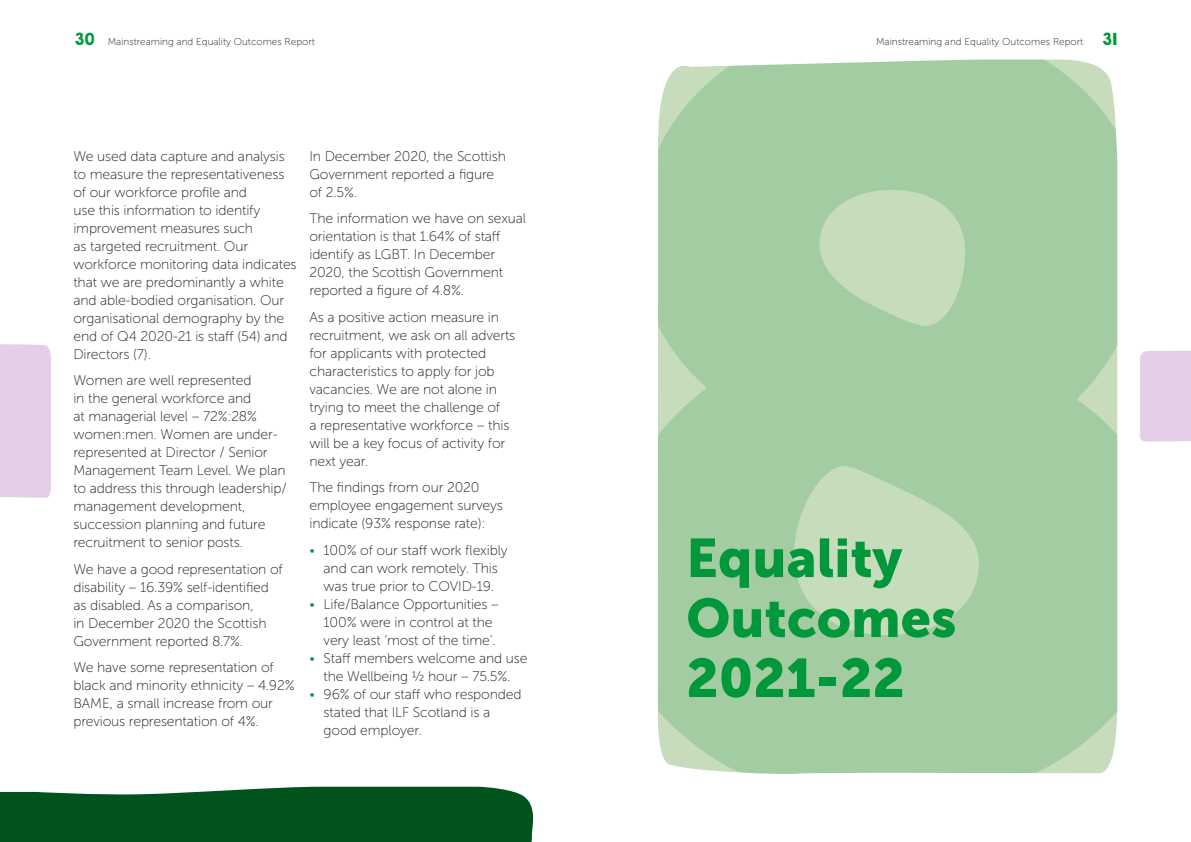
<style>
.page{position:relative;width:1191px;height:842px;background:#fff}
.page>*{position:absolute;margin:0;border:0;box-sizing:border-box;transform-origin:0 0}
.t1{font:54px/60px "Museo Sans 900";color:#00983a}
.t2{font:14px/18px "Museo Sans 100";letter-spacing:-.01em;color:#1d1d1b}
.t3{font:10px "Museo Sans 100";color:#1d1d1b}
.s1{font-family:"KGHAPPY Solid";font-size:15px;color:#00983a}
.s2{color:#00983a}
</style>
<div class="page">
<div style="left:0;top:344px;width:51px;height:154px;background:#e3cfe6"></div>
<div style="left:1140px;top:350px;width:51px;height:92px;background:#e3cfe6"></div>
<svg style="left:657px;top:59px;width:460px;height:715px;fill:#a3cca2"></svg>
<div style="left:0;top:787px;width:534px;height:55px;background:#00531d"></div>
<p class="t3" style="left:74px;top:37px;width:243px"><span class="s1">30</span> Mainstreaming and Equality Outcomes Report</p>
<p class="t3" style="left:876px;top:37px;width:243px">Mainstreaming and Equality Outcomes Report <span class="s1">31</span></p>
<p class="t2" style="left:73px;top:147px;width:225px">We used data capture and analysis to measure the representativeness of our workforce profile and<br>use this information to identify improvement measures such<br>as targeted recruitment. Our workforce monitoring data indicates that we are predominantly a white and able-bodied organisation. Our organisational demography by the end of Q4 2020-21 is staff (54) and<br>Directors (7).</p>
<p class="t2" style="left:73px;top:371px;width:215px">Women are well represented<br>in the general workforce and<br>at managerial level – 72%:28% women:men. Women are under&shy;represented at Director / Senior<br>Management Team Level. We plan to address this through leadership/ management development, succession planning and future recruitment to senior posts.</p>
<p class="t2" style="left:73px;top:560px;width:211px">We have a good representation of disability – 16.39% self-identified as disabled. As a comparison,<br>in December 2020 the Scottish<br>Government reported 8.7%.</p>
<p class="t2" style="left:73px;top:658px;width:223px">We have some representation of black and minority ethnicity – 4.92%<br>BAME, a small increase from our previous representation of 4%.</p>
<p class="t2" style="left:309px;top:147px;width:198px">In December 2020, the Scottish<br>Government reported a figure of 2.5%.</p>
<p class="t2" style="left:309px;top:209px;width:218px">The information we have on sexual orientation is that 1.64% of staff identify as LGBT. In December<br>2020, the Scottish Government reported a figure of 4.8%.</p>
<p class="t2" style="left:309px;top:308px;width:207px">As a positive action measure in recruitment, we ask on all adverts for applicants with protected characteristics to apply for job vacancies. We are not alone in trying to meet the challenge of<br>a representative workforce – this will be a key focus of activity for next year.</p>
<p class="t2" style="left:309px;top:479px;width:195px">The findings from our 2020 employee engagement surveys indicate (93% response rate):</p>
<p class="t2" style="left:309px;top:541px;width:200px;text-align:center"><span class="s2">•</span> 100% of our staff work flexibly and can work remotely. This was true prior to COVID-19.</p>
<p class="t2" style="left:323px;top:595px;width:177px;text-indent:-14px"><span class="s2">•</span> Life/Balance Opportunities –<br>100% were in control at the very least ‘most of the time’.</p>
<p class="t2" style="left:309px;top:649px;width:220px;text-align:center"><span class="s2">•</span> Staff members welcome and use the Wellbeing ½ hour – 75.5%.</p>
<p class="t2" style="left:323px;top:685px;width:199px;text-indent:-14px"><span class="s2">•</span> 96% of our staff who responded stated that ILF Scotland is a good employer.</p>
<h1 class="t1" style="left:686px;top:528px;width:272px">Equality<br>Outcomes<br>2021-22</h1>
</div>
